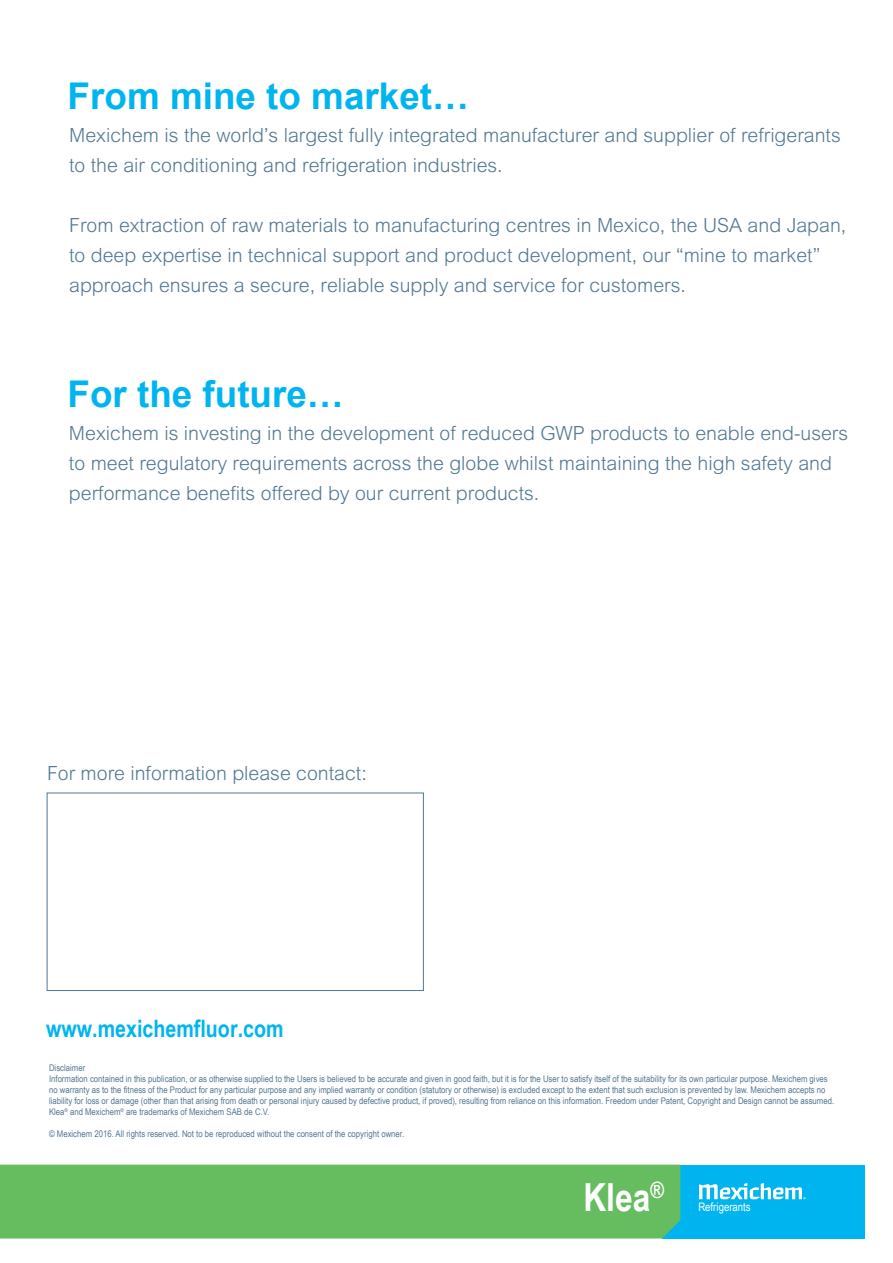
<style>
.page{position:relative;width:893px;height:1263px;background:#fff}
.page>*{position:absolute;margin:0;border:0;box-sizing:border-box;transform-origin:0 0}
.t1{font:700 38.7px "Arial Narrow";color:#fff}
.t2{font:700 36.9px "Arial";color:#00b5ef}
.t3{font:700 24px "Arial Narrow";color:#00b5ef}
.t4{font:300 19.5px/30px "Arial MT Std";color:#517891}
.t5{font:11.7px "Arial Narrow";color:#fff}
.t6{font:9.15px/10.9px "Arial Narrow";color:#517891}
</style>
<div class="page">
<div style="left:662px;top:1164px;width:203px;height:74px;background:#00b5ef"></div>
<div style="left:0;top:1164px;width:680px;height:74px;background:#65bd60"></div>
<svg style="left:699px;top:1183px;width:106px;height:16px"></svg>
<div style="left:47px;top:793px;width:377px;height:198px;border:1px solid #517891"></div>
<h2 class="t2" style="left:68px;top:71px;width:403px">From mine to market…</h2>
<h3 class="t4" style="left:69px;top:120px;width:773px">Mexichem is the world’s largest fully integrated manufacturer and supplier of refrigerants to the air conditioning and refrigeration industries.</h3>
<p class="t4" style="left:69px;top:210px;width:779px">From extraction of raw materials to manufacturing centres in Mexico, the USA and Japan, to deep expertise in technical support and product development, our “mine to market” approach ensures a secure, reliable supply and service for customers.</p>
<h2 class="t2" style="left:67px;top:370px;width:278px">For the future…</h2>
<h3 class="t4" style="left:69px;top:418px;width:781px">Mexichem is investing in the development of reduced GWP products to enable end-users to meet regulatory requirements across the globe whilst maintaining the high safety and performance benefits offered by our current products.</h3>
<h3 class="t4" style="left:47px;top:759px;width:321px">For more information please contact:</h3>
<h3 class="t3" style="left:46px;top:1010px;width:239px">www.mexichemfluor.com</h3>
<p class="t6" style="left:49px;top:1062px;width:787px">Disclaimer<br>Information contained in this publication, or as otherwise supplied to the Users is believed to be accurate and given in good faith, but it is for the User to satisfy itself of the suitability for its own particular purpose. Mexichem gives no warranty as to the fitness of the Product for any particular purpose and any implied warranty or condition (statutory or otherwise) is excluded except to the extent that such exclusion is prevented by law. Mexichem accepts no liability for loss or damage (other than that arising from death or personal injury caused by defective product, if proved), resulting from reliance on this information. Freedom under Patent, Copyright and Design cannot be assumed.<br>Klea<sup>®</sup> and Mexichem<sup>®</sup> are trademarks of Mexichem SAB de C.V.</p>
<p class="t6" style="left:49px;top:1128px;width:357px">© Mexichem 2016. All rights reserved. Not to be reproduced without the consent of the copyright owner.</p>
<h1 class="t1" style="left:583px;top:1168px;width:82px">Klea<sup>®</sup></h1>
<p class="t5" style="left:698px;top:1198px;width:54px">Refrigerants</p>
</div>
